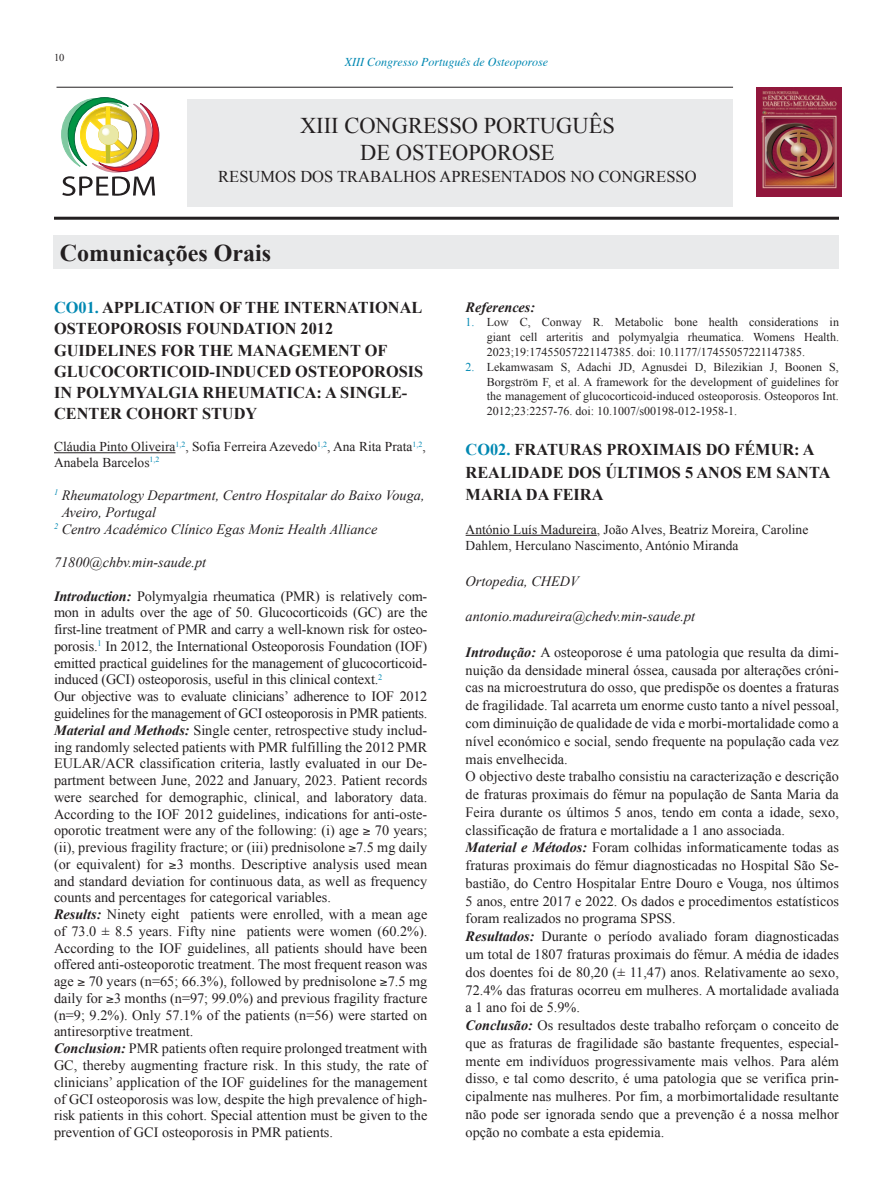
<style>
.page{position:relative;width:893px;height:1191px;background:#fff}
.page>*{position:absolute;margin:0;border:0;box-sizing:border-box;transform-origin:0 0}
.t1{font:700 24px "Times New Roman";color:#231f20}
.t2{font:22.5px/27px "Times New Roman";color:#231f20;text-align:center}
.t3{font:700 16.5px "Times New Roman";color:#231f20}
.t4{font:16.5px "Times New Roman";color:#231f20}
.t5{font:700 16.5px "Times New Roman";color:#0088b2}
.t6{font:14.25px/16.8px "Times New Roman";color:#231f20}
.t7{font:italic 14.25px "Times New Roman";color:#231f20}
.t8{font:italic 700 14.25px "Times New Roman";color:#231f20}
.t9{font:13.5px/15.3px "Times New Roman";color:#231f20}
.t10{font:12px/14.7px "Times New Roman";color:#231f20;text-align:justify}
.t11{font:italic 12px "Times";color:#0088b2}
.t12{font:10.5px "Times New Roman";color:#231f20}
.s1{color:#0088b2}
.s2{font-weight:700;font-style:italic}
.s3{color:#231f20}
</style>
<div class="page">
<hr style="left:54px;top:217px;width:785px;height:3px;background:#231f20">
<hr style="left:57px;top:87px;width:676px;height:1px;background:#231f20">
<div style="left:187px;top:99px;width:546px;height:108px;background:#e9eaeb"></div>
<img style="left:756px;top:87px;width:85px;height:109px">
<svg style="left:61px;top:97px;width:98px;height:99px"></svg>
<hr style="left:54px;top:452px;width:121px;height:1px;background:#231f20">
<hr style="left:466px;top:535px;width:131px;height:1px;background:#231f20">
<div style="left:54px;top:236px;width:785px;height:33px;background:#e9eaeb"></div>
<p class="t12" style="left:54px;top:52px;width:12px">10</p>
<p class="t11" style="left:345px;top:51px;width:205px">XIII Congresso Português de Osteoporose</p>
<h2 class="t2" style="left:300px;top:112px;width:316px">XIII CONGRESSO PORTUGUÊS<br>DE OSTEOPOROSE</h2>
<p class="t4" style="left:218px;top:168px;width:480px">RESUMOS DOS TRABALHOS APRESENTADOS NO CONGRESSO</p>
<h1 class="t1" style="left:60px;top:239px;width:213px">Comunicações Orais</h1>
<p class="t3" style="left:54px;top:298px;width:91px"><span class="s1">CO01.</span> APPLICATION</p>
<p class="t3" style="left:219px;top:298px;width:76px">OF THE INTE</p>
<p class="t3" style="left:324px;top:298px;width:24px">RNATIONAL</p>
<p class="t3" style="left:54px;top:319px;width:13px">OSTEO</p>
<p class="t3" style="left:110px;top:319px;width:45px">POROSIS</p>
<p class="t3" style="left:186px;top:319px;width:23px">FOUNDATION</p>
<p class="t3" style="left:301px;top:319px;width:34px">2012</p>
<p class="t3" style="left:54px;top:341px;width:12px">GUIDELINES</p>
<p class="t3" style="left:161px;top:341px;width:105px">FOR THE MANAGE</p>
<p class="t3" style="left:312px;top:341px;width:28px">MENT</p>
<p class="t3" style="left:365px;top:341px;width:24px">OF</p>
<p class="t3" style="left:54px;top:362px;width:13px">GLUCOCO</p>
<p class="t3" style="left:138px;top:362px;width:22px">RTICOID</p>
<p class="t3" style="left:210px;top:362px;width:18px">-INDUCED</p>
<p class="t3" style="left:295px;top:362px;width:13px">OSTEO</p>
<p class="t3" style="left:352px;top:362px;width:45px">POROSIS</p>
<p class="t3" style="left:54px;top:383px;width:104px">IN POLYMYALGIA</p>
<p class="t3" style="left:203px;top:383px;width:74px">RHEUMATICA</p>
<p class="t3" style="left:317px;top:383px;width:35px">: ASINGLE</p>
<p class="t3" style="left:402px;top:383px;width:7px">-</p>
<p class="t3" style="left:54px;top:404px;width:12px">CENTE</p>
<p class="t3" style="left:110px;top:404px;width:104px">R COHORT STUD</p>
<p class="t3" style="left:246px;top:404px;width:13px">Y</p>
<p class="t9" style="left:54px;top:439px;width:373px">Cláudia Pinto Oliveira<sup>1,2</sup>, Sofia Ferreira Azevedo<sup>1,2</sup>, Ana Rita Prata<sup>1,2</sup>,<br>Anabela Barcelos<sup>1,2</sup></p>
<p class="t7" style="left:54px;top:487px;width:372px"><sup>1</sup> Rheumatology Department, Centro Hospitalar do Baixo Vouga,</p>
<p class="t7" style="left:62px;top:504px;width:96px">Aveiro, Portugal</p>
<p class="t7" style="left:54px;top:521px;width:325px"><sup>2</sup> Centro Académico Clínico Egas Moniz Health Alliance</p>
<p class="t7" style="left:54px;top:554px;width:154px">71800@chbv.min-saude.pt</p>
<p class="t6" style="left:54px;top:587px;width:375px"><span class="s2">Introduction:</span> Polymyalgia rheumatica (PMR) is relatively com&shy;mon in adults over the age of 50. Glucocorticoids (GC) are the first-line treatment of PMR and carry a well-known risk for osteo&shy;porosis.<sup>1</sup> In 2012, the International Osteoporosis Foundation (IOF) emitted practical guidelines for the management of glucocorticoid&shy;induced (GCI) osteoporosis, useful in this clinical context.<sup>2<br></sup>Our objective was to evaluate clinicians’ adherence to IOF 2012 guidelines for the management of GCI osteoporosis in PMR patients.<br><span class="s2">Material and Methods:</span> Single center, retrospective study includ&shy;ing randomly selected patients with PMR fulfilling the 2012 PMR EULAR/ACR classification criteria, lastly evaluated in our De&shy;partment between June, 2022 and January, 2023. Patient records were searched for demographic, clinical, and laboratory data.<br>According to the IOF 2012 guidelines, indications for anti-oste&shy;oporotic treatment were any of the following: (i) age ≥ 70 years; (ii), previous fragility fracture; or (iii) prednisolone ≥7.5 mg daily (or equivalent) for ≥3 months. Descriptive analysis used mean and standard deviation for continuous data, as well as frequency counts and percentages for categorical variables.<br><span class="s2">Results:</span> Ninety eight patients were enrolled, with a mean age of 73.0 ± 8.5 years. Fifty nine patients were women (60.2%).<br>According to the IOF guidelines, all patients should have been offered anti-osteoporotic treatment. The most frequent reason was age ≥ 70 years (n=65; 66.3%), followed by prednisolone ≥7.5 mg daily for ≥3 months (n=97; 99.0%) and previous fragility fracture (n=9; 9.2%). Only 57.1% of the patients (n=56) were started on antiresorptive treatment.<br><span class="s2">Conclusion:</span> PMR patients often require prolonged treatment with GC, thereby augmenting fracture risk. In this study, the rate of clinicians’ application of the IOF guidelines for the management of GCI osteoporosis was low, despite the high prevalence of high&shy;risk patients in this cohort. Special attention must be given to the prevention of GCI osteoporosis in PMR patients.</p>
<p class="t8" style="left:466px;top:299px;width:71px">References:</p>
<p class="t10" style="left:487px;top:315px;width:354px;text-indent:-21px"><span class="s1">1.</span> Low C, Conway R. Metabolic bone health considerations in giant cell arteritis and polymyalgia rheumatica. Womens Health.<br>2023;19:17455057221147385. doi: 10.1177/17455057221147385.</p>
<p class="t10" style="left:487px;top:359px;width:354px;text-indent:-21px"><span class="s1">2.</span> Lekamwasam S, Adachi JD, Agnusdei D, Bilezikian J, Boonen S, Borgström F, et al. A framework for the development of guidelines for the management of glucocorticoid-induced osteoporosis. Osteoporos Int.<br>2012;23:2257-76. doi: 10.1007/s00198-012-1958-1.</p>
<p class="t5" style="left:466px;top:440px;width:83px">CO02. <span class="s3">FRATU</span></p>
<p class="t3" style="left:570px;top:440px;width:115px">RAS PROXIMAIS</p>
<p class="t3" style="left:706px;top:440px;width:110px">DO FÉMUR: A</p>
<p class="t3" style="left:466px;top:463px;width:24px">REALIDADE</p>
<p class="t3" style="left:568px;top:463px;width:12px">DOS</p>
<p class="t3" style="left:605px;top:463px;width:104px">ÚLTIMOS 5 ANOS</p>
<p class="t3" style="left:746px;top:463px;width:43px">EM SANTA</p>
<p class="t3" style="left:466px;top:485px;width:139px">MARIA DA FEIRA</p>
<p class="t9" style="left:466px;top:521px;width:344px;line-height:16.4px">António Luís Madureira, João Alves, Beatriz Moreira, Caroline<br>Dahlem, Herculano Nascimento, António Miranda</p>
<p class="t7" style="left:466px;top:573px;width:115px">Ortopedia, CHEDV</p>
<p class="t7" style="left:466px;top:609px;width:231px">antonio.madureira@chedv.min-saude.pt</p>
<p class="t6" style="left:466px;top:643px;width:375px;line-height:17.7px"><span class="s2">Introdução:</span> A osteoporose é uma patologia que resulta da dimi&shy;nuição da densidade mineral óssea, causada por alterações cróni&shy;cas na microestrutura do osso, que predispõe os doentes a fraturas de fragilidade. Tal acarreta um enorme custo tanto a nível pessoal, com diminuição de qualidade de vida e morbi-mortalidade como a nível económico e social, sendo frequente na população cada vez mais envelhecida.<br>O objectivo deste trabalho consistiu na caracterização e descrição de fraturas proximais do fémur na população de Santa Maria da Feira durante os últimos 5 anos, tendo em conta a idade, sexo, classificação de fratura e mortalidade a 1 ano associada.<br><span class="s2">Material e Métodos:</span> Foram colhidas informaticamente todas as fraturas proximais do fémur diagnosticadas no Hospital São Se&shy;bastião, do Centro Hospitalar Entre Douro e Vouga, nos últimos 5 anos, entre 2017 e 2022. Os dados e procedimentos estatísticos foram realizados no programa SPSS.<br><span class="s2">Resultados:</span> Durante o período avaliado foram diagnosticadas um total de 1807 fraturas proximais do fémur. A média de idades dos doentes foi de 80,20 (± 11,47) anos. Relativamente ao sexo, 72.4% das fraturas ocorreu em mulheres. A mortalidade avaliada a 1 ano foi de 5.9%.<br><span class="s2">Conclusão:</span> Os resultados deste trabalho reforçam o conceito de que as fraturas de fragilidade são bastante frequentes, especial&shy;mente em indivíduos progressivamente mais velhos. Para além disso, e tal como descrito, é uma patologia que se verifica prin&shy;cipalmente nas mulheres. Por fim, a morbimortalidade resultante não pode ser ignorada sendo que a prevenção é a nossa melhor opção no combate a esta epidemia.</p>
</div>
